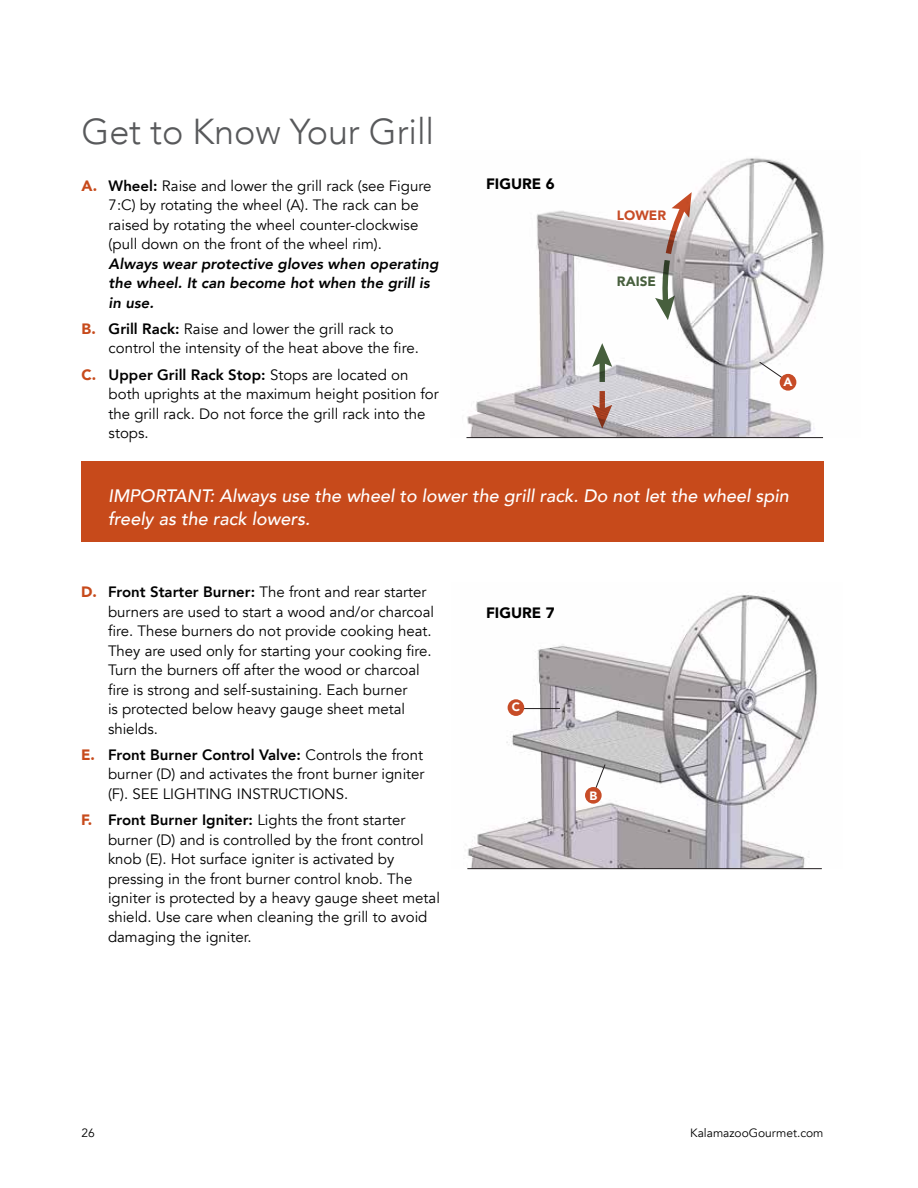
<style>
.page{position:relative;width:918px;height:1188px;background:#fff}
.page>*{position:absolute;margin:0;border:0;box-sizing:border-box;transform-origin:0 0}
.t1{font:300 36px "Avenir";letter-spacing:-.005em;color:#58595b}
.t2{font:italic 500 18px/22.5px "Avenir";color:#fff}
.t3{font:15px/19.5px "Avenir";color:#000}
.t4{font:italic 800 15px/19.5px "Avenir";color:#000}
.t5{font:900 15px "Avenir";color:#000}
.t6{font:900 13.5px "Avenir";color:#c74c27}
.t7{font:900 13.5px "Avenir";color:#48603e}
.t8{font:900 12.15px "Avenir";color:#fff}
.t9{font:12px "Avenir";color:#000}
.t10{font:900 12px "Avenir";color:#fff}
.s1{font-weight:900;color:#c74a1b}
.s2{font-weight:800}
</style>
<div class="page">
<img style="left:467px;top:158px;width:357px;height:279px">
<svg style="left:655px;top:260px;width:20px;height:60px"></svg>
<svg style="left:666px;top:192px;width:26px;height:62px"></svg>
<svg style="left:759px;top:362px;width:32px;height:22px"></svg>
<div style="left:780px;top:374px;width:16px;height:17px;background:#c74c27;border-radius:50%"></div>
<svg style="left:600px;top:367px;width:5px;height:15px"></svg>
<svg style="left:592px;top:343px;width:20px;height:24px"></svg>
<div style="left:600px;top:391px;width:5px;height:21px;background:#a53f21"></div>
<svg style="left:592px;top:405px;width:20px;height:23px"></svg>
<hr style="left:466px;top:437px;width:357px;height:1px;background:#231f20">
<img style="left:465px;top:595px;width:353px;height:273px">
<hr style="left:518px;top:708px;width:42px;height:1px;background:#231f20">
<div style="left:508px;top:699px;width:16px;height:17px;background:#c74c27;border-radius:50%"></div>
<svg style="left:592px;top:764px;width:13px;height:32px"></svg>
<div style="left:585px;top:787px;width:17px;height:17px;background:#c74c27;border-radius:50%"></div>
<hr style="left:467px;top:868px;width:355px;height:1px;background:#231f20">
<div style="left:81px;top:462px;width:743px;height:80px;background:#c74a1b"></div>
<h1 class="t1" style="left:82px;top:110px;width:354px">Get to Know Your Grill</h1>
<p class="t3" style="left:109px;top:176px;width:324px;text-indent:-27px"><span class="s1">A.</span> <span class="s2">Wheel:</span> Raise and lower the grill rack (see Figure 7:C) by rotating the wheel (A). The rack can be raised by rotating the wheel counter-clockwise (pull down on the front of the wheel rim).</p>
<p class="t4" style="left:109px;top:254px;width:332px">Always wear protective gloves when operating the wheel. It can become hot when the grill is in use.</p>
<p class="t3" style="left:109px;top:319px;width:312px;text-indent:-27px"><span class="s1">B.</span> <span class="s2">Grill Rack:</span> Raise and lower the grill rack to control the intensity of the heat above the fire.</p>
<p class="t3" style="left:109px;top:365px;width:332px;text-indent:-27px"><span class="s1">C.</span> <span class="s2">Upper Grill Rack Stop:</span> Stops are located on both uprights at the maximum height position for the grill rack. Do not force the grill rack into the stops.</p>
<p class="t5" style="left:486px;top:171px;width:70px">FIGURE 6</p>
<p class="t6" style="left:617px;top:204px;width:51px">LOWER</p>
<p class="t7" style="left:617px;top:270px;width:40px">RAISE</p>
<p class="t8" style="left:783px;top:371px;width:10px">A</p>
<p class="t2" style="left:108px;top:485px;width:682px">IMPORTANT: Always use the wheel to lower the grill rack. Do not let the wheel spin freely as the rack lowers.</p>
<p class="t3" style="left:108px;top:582px;width:328px;text-indent:-27px"><span class="s1">D.</span> <span class="s2">Front Starter Burner:</span> The front and rear starter burners are used to start a wood and/or charcoal fire. These burners do not provide cooking heat.<br>They are used only for starting your cooking fire.<br>Turn the burners off after the wood or charcoal fire is strong and self-sustaining. Each burner<br>is protected below heavy gauge sheet metal shields.</p>
<p class="t3" style="left:108px;top:745px;width:318px;text-align:justify;text-indent:-27px"><span class="s1">E.</span> <span class="s2">Front Burner Control Valve:</span> Controls the front burner (D) and activates the front burner igniter (F). SEE LIGHTING INSTRUCTIONS.</p>
<p class="t3" style="left:108px;top:810px;width:333px;text-indent:-27px"><span class="s1">F.</span> <span class="s2">Front Burner Igniter:</span> Lights the front starter burner (D) and is controlled by the front control knob (E). Hot surface igniter is activated by pressing in the front burner control knob. The igniter is protected by a heavy gauge sheet metal shield. Use care when cleaning the grill to avoid damaging the igniter.</p>
<p class="t5" style="left:486px;top:600px;width:70px">FIGURE 7</p>
<p class="t10" style="left:512px;top:697px;width:10px">C</p>
<p class="t10" style="left:589px;top:785px;width:9px">B</p>
<p class="t9" style="left:81px;top:1126px;width:15px">26</p>
<p class="t9" style="left:690px;top:1126px;width:135px">KalamazooGourmet.com</p>
</div>
